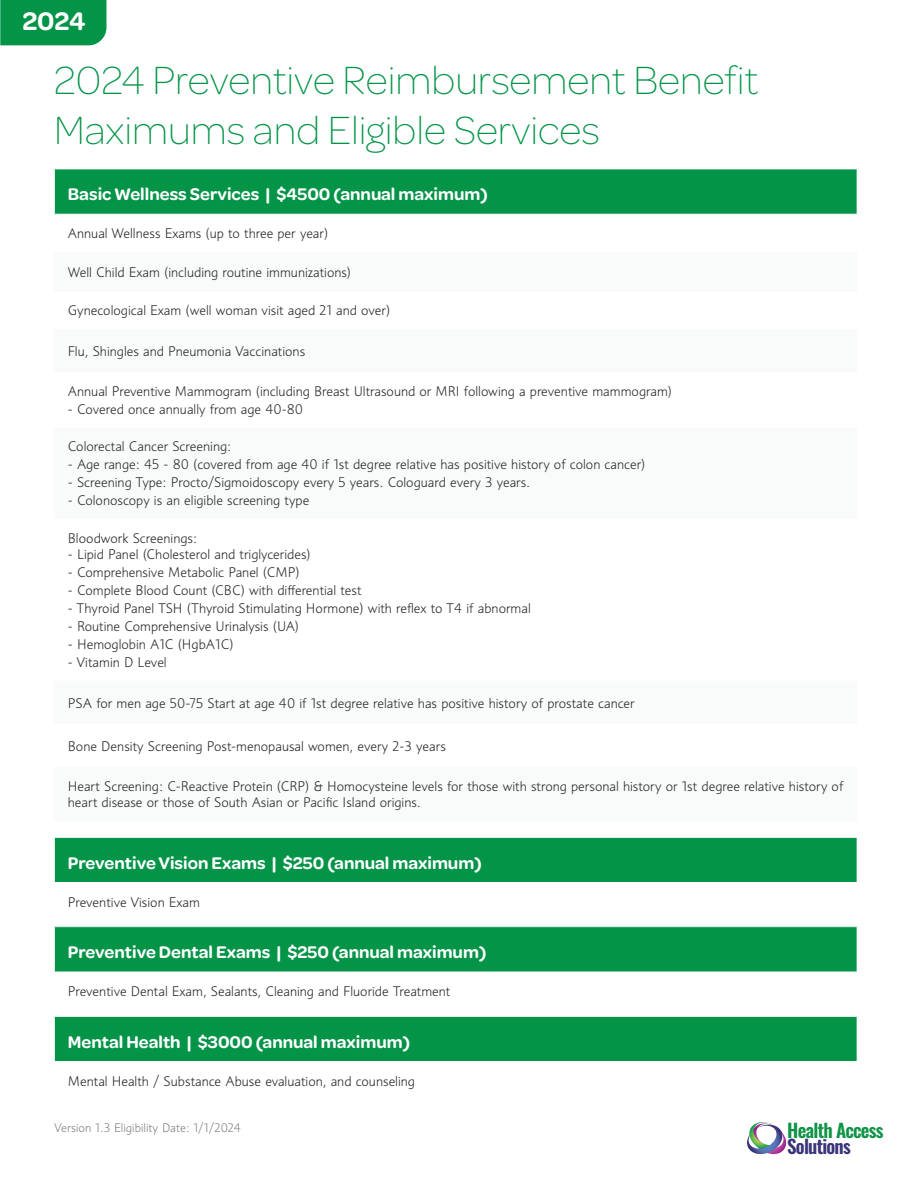
<style>
.page{position:relative;width:918px;height:1188px;background:#fff}
.page>*{position:absolute;margin:0;border:0;box-sizing:border-box;transform-origin:0 0}
.t1{font:200 42px/50.4px "Omnes";color:#039447}
.t2{font:600 27px "Omnes";color:#fff}
.t3{font:600 18.9px "Oswald";letter-spacing:-.04em;color:#0f9447}
.t4{font:600 18.9px "Oswald";letter-spacing:-.04em;color:#393578}
.t5{font:600 18px "Omnes";color:#fff}
.t6{font:300 13.5px/16.2px "Informa Pro";color:#2d2e2e}
.t7{font:300 12px "Informa Pro";color:#828282}
</style>
<div class="page">
<svg style="left:747px;top:1122px;width:39px;height:32px"></svg>
<div style="left:54px;top:169px;width:803px;height:45px;background:#039447"></div>
<hr style="left:54px;top:169px;width:1px;height:45px;background:#fff">
<div style="left:54px;top:837px;width:803px;height:46px;background:#039447"></div>
<hr style="left:54px;top:837px;width:804px;height:1px;background:#fff">
<hr style="left:54px;top:838px;width:1px;height:44px;background:#fff">
<hr style="left:54px;top:882px;width:804px;height:1px;background:#fff">
<div style="left:54px;top:1016px;width:803px;height:46px;background:#039447"></div>
<hr style="left:54px;top:1016px;width:804px;height:1px;background:#fff">
<hr style="left:54px;top:1017px;width:1px;height:44px;background:#fff">
<hr style="left:54px;top:1061px;width:804px;height:1px;background:#fff">
<div style="left:54px;top:927px;width:803px;height:45px;background:#039447"></div>
<hr style="left:54px;top:927px;width:1px;height:45px;background:#fff">
<div style="left:0;top:0;width:106px;height:45px;background:#039447"></div>
<p class="t2" style="left:22px;top:2px;width:65px">2024</p>
<p class="t1" style="left:54px;top:53px;width:706px">2024 Preventive Reimbursement Benefit<br>Maximums and Eligible Services</p>
<p class="t5" style="left:68px;top:182px;width:421px">Basic Wellness Services | $4500 (annual maximum)</p>
<p class="t6" style="left:68px;top:225px;width:262px">Annual Wellness Exams (up to three per year)</p>
<p class="t6" style="left:68px;top:264px;width:285px">Well Child Exam (including routine immunizations)</p>
<p class="t6" style="left:68px;top:302px;width:324px">Gynecological Exam (well woman visit aged 21 and over)</p>
<p class="t6" style="left:68px;top:343px;width:239px">Flu, Shingles and Pneumonia Vaccinations</p>
<p class="t6" style="left:68px;top:383px;width:606px">Annual Preventive Mammogram (including Breast Ultrasound or MRI following a preventive mammogram)</p>
<p class="t6" style="left:68px;top:401px;width:237px">- Covered once annually from age 40-80</p>
<p class="t6" style="left:68px;top:438px;width:165px">Colorectal Cancer Screening:</p>
<p class="t6" style="left:68px;top:456px;width:579px">- Age range: 45 - 80 (covered from age 40 if 1st degree relative has positive history of colon cancer)</p>
<p class="t6" style="left:68px;top:474px;width:464px">- Screening Type: Procto/Sigmoidoscopy every 5 years. Cologuard every 3 years.</p>
<p class="t6" style="left:68px;top:492px;width:243px">- Colonoscopy is an eligible screening type</p>
<p class="t6" style="left:68px;top:530px;width:131px">Bloodwork Screenings:</p>
<p class="t6" style="left:68px;top:546px;width:244px">- Lipid Panel (Cholesterol and triglycerides)</p>
<p class="t6" style="left:68px;top:564px;width:233px">- Comprehensive Metabolic Panel (CMP)</p>
<p class="t6" style="left:68px;top:582px;width:295px">- Complete Blood Count (CBC) with differential test</p>
<p class="t6" style="left:68px;top:600px;width:464px">- Thyroid Panel TSH (Thyroid Stimulating Hormone) with reflex to T4 if abnormal</p>
<p class="t6" style="left:68px;top:618px;width:233px">- Routine Comprehensive Urinalysis (UA)</p>
<p class="t6" style="left:68px;top:636px;width:167px">- Hemoglobin A1C (HgbA1C)</p>
<p class="t6" style="left:68px;top:654px;width:100px">- Vitamin D Level</p>
<p class="t6" style="left:68px;top:695px;width:568px">PSA for men age 50-75 Start at age 40 if 1st degree relative has positive history of prostate cancer</p>
<p class="t6" style="left:68px;top:738px;width:380px">Bone Density Screening Post-menopausal women, every 2-3 years</p>
<p class="t6" style="left:68px;top:778px;width:777px">Heart Screening: C-Reactive Protein (CRP) &amp; Homocysteine levels for those with strong personal history or 1st degree relative history of heart disease or those of South Asian or Pacific Island origins.</p>
<p class="t5" style="left:68px;top:850px;width:415px">Preventive Vision Exams | $250 (annual maximum)</p>
<p class="t6" style="left:68px;top:894px;width:134px">Preventive Vision Exam</p>
<p class="t5" style="left:68px;top:939px;width:420px">Preventive Dental Exams | $250 (annual maximum)</p>
<p class="t6" style="left:68px;top:983px;width:384px">Preventive Dental Exam, Sealants, Cleaning and Fluoride Treatment</p>
<p class="t5" style="left:68px;top:1029px;width:344px">Mental Health | $3000 (annual maximum)</p>
<p class="t6" style="left:68px;top:1073px;width:349px">Mental Health / Substance Abuse evaluation, and counseling</p>
<p class="t7" style="left:54px;top:1120px;width:189px">Version 1.3 Eligibility Date: 1/1/2024</p>
<h3 class="t3" style="left:787px;top:1117px;width:98px">Health Access</h3>
<h3 class="t4" style="left:787px;top:1133px;width:65px">Solutions</h3>
</div>
